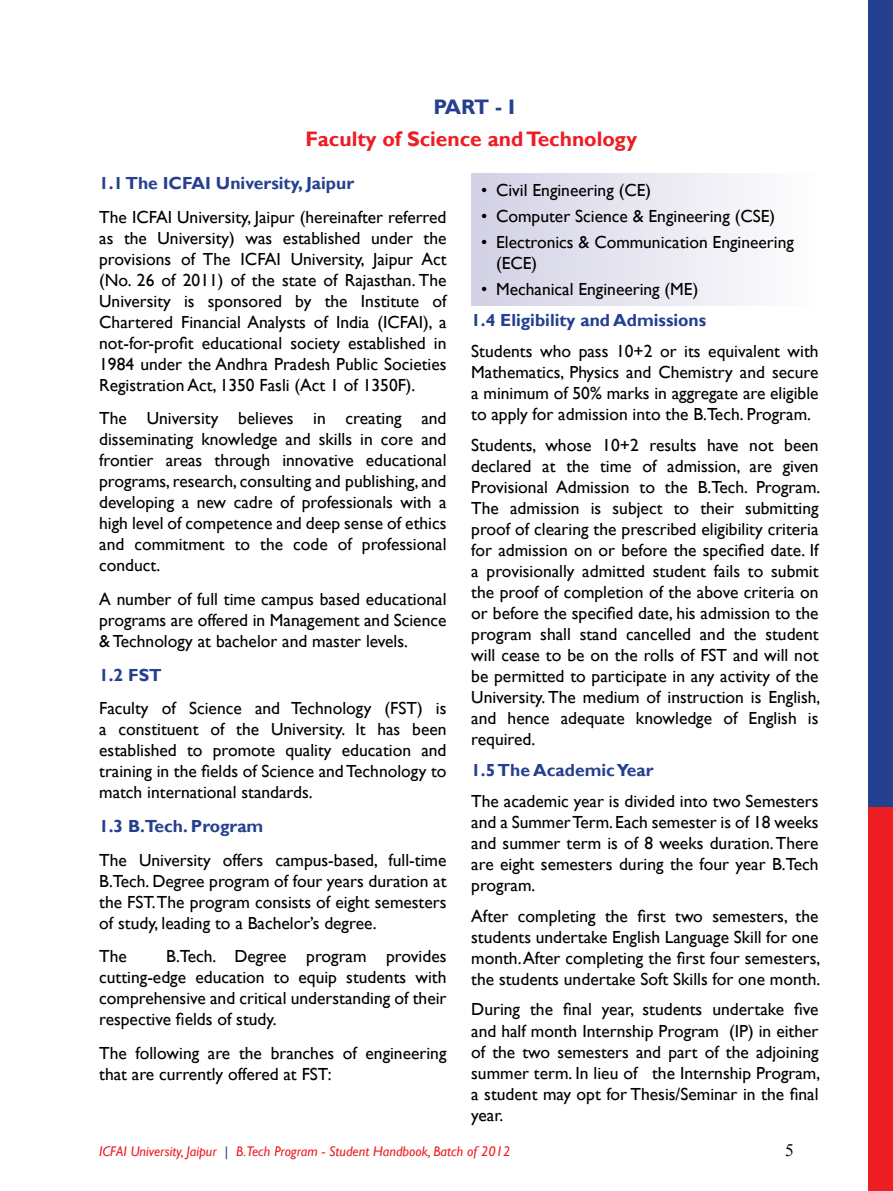
<style>
.page{position:relative;width:893px;height:1191px;background:#fff}
.page>*{position:absolute;margin:0;border:0;box-sizing:border-box;transform-origin:0 0}
.t1{font:700 21px "Gill Sans";color:#ed1d24}
.t2{font:700 21px "Gill Sans";color:#25408f}
.t3{font:17.5px/21px "Gill Sans";color:#000;text-align:justify}
.t4{font:700 17.5px "Gill Sans";color:#25408f}
.t5{font:17.5px "Times New Roman";color:#000}
.t6{font:italic 14px "Gill Sans";color:#ed1d24}
.s1{color:#25408f}
</style>
<div class="page">
<div style="left:868px;top:0;width:25px;height:968px;background:#25408f"></div>
<div style="left:868px;top:807px;width:25px;height:384px;background:#ed1d24"></div>
<div style="left:471px;top:173px;width:348px;height:133px;background:linear-gradient(to right,#d2d1e5,#fefefe)"></div>
<p class="t2" style="left:433px;top:94px;width:83px">PART - I</p>
<p class="t1" style="left:305px;top:127px;width:333px">Faculty of Science and Technology</p>
<p class="t3" style="left:481px;top:180px;width:171px">• Civil Engineering (CE)</p>
<p class="t3" style="left:481px;top:206px;width:295px">• Computer Science &amp; Engineering (CSE)</p>
<p class="t3" style="left:496px;top:232px;width:299px;text-indent:-15px">• Electronics &amp; Communication Engineering (ECE)</p>
<p class="t3" style="left:481px;top:279px;width:219px">• Mechanical Engineering (ME)</p>
<p class="t4" style="left:471px;top:309px;width:236px">1.4 Eligibility and Admissions</p>
<p class="t3" style="left:471px;top:340px;width:349px">Students who pass 10+2 or its equivalent with Mathematics, Physics and Chemistry and secure a minimum of 50% marks in aggregate are eligible to apply for admission into the B.Tech. Program.</p>
<p class="t3" style="left:471px;top:434px;width:351px">Students, whose 10+2 results have not been declared at the time of admission, are given Provisional Admission to the B.Tech. Program.<br>The admission is subject to their submitting proof of clearing the prescribed eligibility criteria for admission on or before the specified date. If a provisionally admitted student fails to submit the proof of completion of the above criteria on or before the specified date, his admission to the program shall stand cancelled and the student will cease to be on the rolls of FST and will not be permitted to participate in any activity of the University. The medium of instruction is English, and hence adequate knowledge of English is required.</p>
<p class="t4" style="left:471px;top:759px;width:184px">1.5 The Academic Year</p>
<p class="t3" style="left:471px;top:790px;width:349px">The academic year is divided into two Semesters and a Summer Term. Each semester is of 18 weeks and summer term is of 8 weeks duration. There are eight semesters during the four year B.Tech program.</p>
<p class="t3" style="left:471px;top:905px;width:351px">After completing the first two semesters, the students undertake English Language Skill for one month.After completing the first four semesters, the students undertake Soft Skills for one month.</p>
<p class="t3" style="left:471px;top:999px;width:351px">During the final year, students undertake five and half month Internship Program (IP) in either of the two semesters and part of the adjoining summer term. In lieu of the Internship Program, a student may opt for Thesis/Seminar in the final year.</p>
<p class="t4" style="left:99px;top:172px;width:256px">1.1The ICFAI University, Jaipur</p>
<p class="t3" style="left:99px;top:206px;width:349px">The ICFAI University, Jaipur (hereinafter referred as the University) was established under the provisions of The ICFAI University, Jaipur Act (No. 26 of 2011) of the state of Rajasthan. The University is sponsored by the Institute of Chartered Financial Analysts of India (ICFAI), a not-for-profit educational society established in 1984 under the Andhra Pradesh Public Societies Registration Act, 1350 Fasli (Act 1 of 1350F).</p>
<p class="t3" style="left:99px;top:408px;width:349px">The University believes in creating and disseminating knowledge and skills in core and frontier areas through innovative educational programs, research, consulting and publishing, and developing a new cadre of professionals with a high level of competence and deep sense of ethics and commitment to the code of professional conduct.</p>
<p class="t3" style="left:99px;top:589px;width:349px">A number of full time campus based educational programs are offered in Management and Science &amp; Technology at bachelor and master levels.</p>
<p class="t4" style="left:99px;top:664px;width:64px">1.2 FST</p>
<p class="t3" style="left:99px;top:698px;width:349px">Faculty of Science and Technology (FST) is a constituent of the University. It has been established to promote quality education and training in the fields of Science andTechnology to match international standards.</p>
<p class="t4" style="left:99px;top:815px;width:166px">1.3 B.Tech. Program</p>
<p class="t3" style="left:99px;top:849px;width:349px">The University offers campus-based, full-time B.Tech. Degree program of four years duration at the FST. The program consists of eight semesters of study, leading to a Bachelor’s degree.</p>
<p class="t3" style="left:99px;top:946px;width:29px">The</p>
<p class="t3" style="left:99px;top:946px;width:349px;text-indent:67px">B.Tech. Degree program provides cutting-edge education to equip students with comprehensive and critical understanding of their respective fields of study.</p>
<p class="t3" style="left:99px;top:1042px;width:349px">The following are the branches of engineering that are currently offered at FST:</p>
<p class="t6" style="left:99px;top:1143px;width:413px">ICFAI University, Jaipur <span class="s1">|</span> B.Tech Program - Student Handbook, Batch of 2012</p>
<p class="t5" style="left:785px;top:1138px;width:10px">5</p>
</div>
